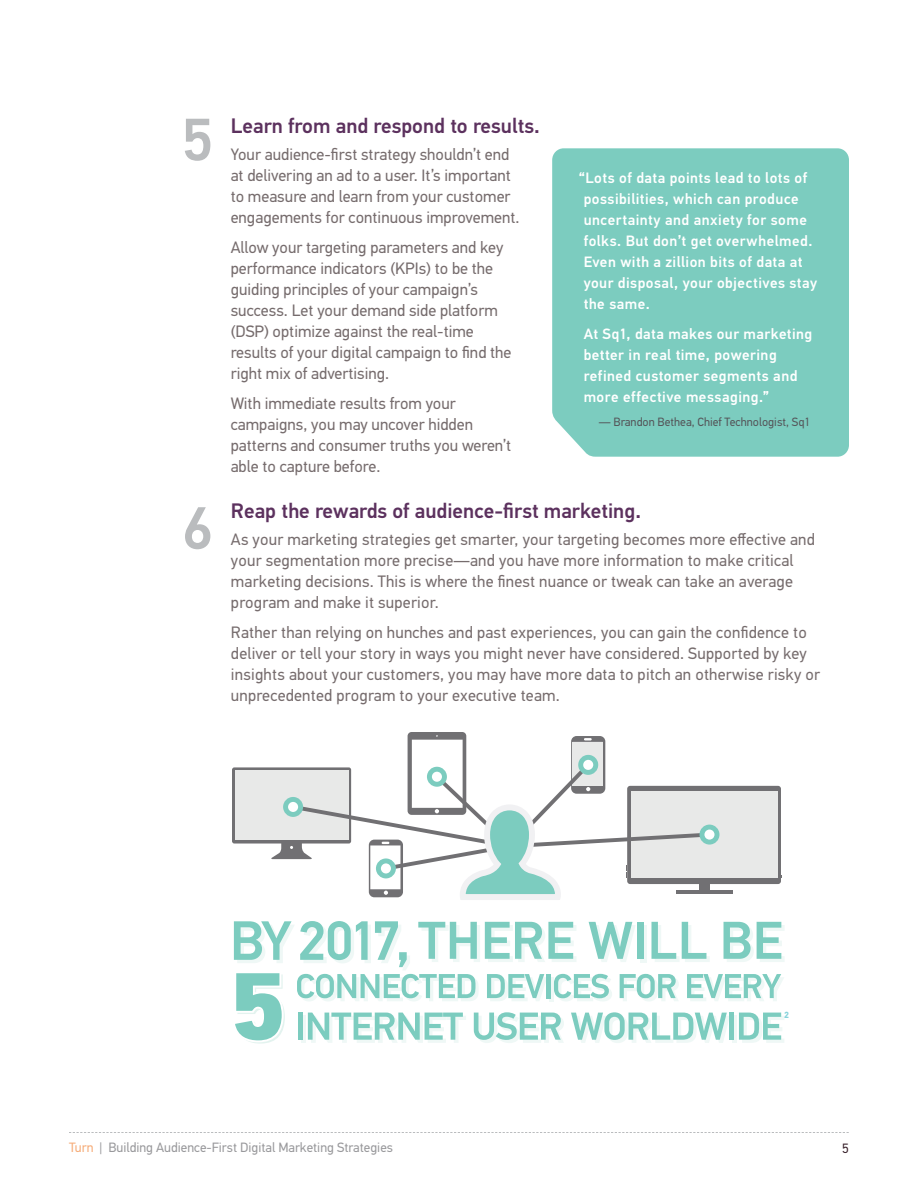
<style>
.page{position:relative;width:918px;height:1188px;background:#fff}
.page>*{position:absolute;margin:0;border:0;box-sizing:border-box;transform-origin:0 0}
.t1{font:500 60px "PF Din Text Pro";color:#babcbe}
.t2{font:500 21px "PF Din Text Pro";color:#5c315e}
.t3{font:16.5px/21px "PF Din Text Pro";color:#766c6d}
.t4{font:500 15px/21px "PF Din Text Pro";letter-spacing:.03em;color:#fff}
.t5{font:13.5px "PF Din Text Pro";color:#99999c}
.t6{font:13.5px "PF Din Text Pro";color:#38202a}
.t7{font:12px "PF Din Text Pro";color:#55565a}
.t8{font:700 9px "PF Din Text Pro";color:#77cdd6}
.s1{color:#f6ad7a}
</style>
<div class="page">
<svg style="left:69px;top:1132px;width:780px;height:1px"></svg>
<svg style="left:233px;top:921px;width:551px;height:123px"></svg>
<svg style="left:627px;top:786px;width:154px;height:98px"></svg>
<div style="left:631px;top:792px;width:146px;height:86px;background:#e8e9e8"></div>
<hr style="left:676px;top:890px;width:57px;height:4px;background:#717073">
<svg style="left:232px;top:732px;width:487px;height:168px"></svg>
<div style="left:552px;top:148px;width:297px;height:309px;background:#7cccbf"></div>
<h1 class="t1" style="left:182px;top:104px;width:33px">5</h1>
<h1 class="t1" style="left:182px;top:492px;width:33px">6</h1>
<p class="t2" style="left:231px;top:113px;width:311px">Learn from and respond to results.</p>
<p class="t3" style="left:231px;top:144px;width:290px">Your audience-first strategy shouldn’t end at delivering an ad to a user. It’s important to measure and learn from your customer engagements for continuous improvement.</p>
<p class="t3" style="left:231px;top:237px;width:282px">Allow your targeting parameters and key performance indicators (KPIs) to be the guiding principles of your campaign’s success. Let your demand side platform (DSP) optimize against the real-time results of your digital campaign to find the right mix of advertising.</p>
<p class="t3" style="left:231px;top:393px;width:282px">With immediate results from your campaigns, you may uncover hidden patterns and consumer truths you weren’t able to capture before.</p>
<p class="t4" style="left:584px;top:168px;width:235px;text-indent:-4px">“Lots of data points lead to lots of possibilities, which can produce uncertainty and anxiety for some folks. But don’t get overwhelmed.<br>Even with a zillion bits of data at your disposal, your objectives stay the same.</p>
<p class="t4" style="left:584px;top:324px;width:230px">At Sq1, data makes our marketing better in real time, powering refined customer segments and more effective messaging.”</p>
<p class="t7" style="left:599px;top:415px;width:213px">— Brandon Bethea, Chief Technologist, Sq1</p>
<p class="t2" style="left:231px;top:498px;width:412px">Reap the rewards of audience-first marketing.</p>
<p class="t3" style="left:231px;top:529px;width:586px">As your marketing strategies get smarter, your targeting becomes more effective and your segmentation more precise—and you have more information to make critical marketing decisions. This is where the finest nuance or tweak can take an average program and make it superior.</p>
<p class="t3" style="left:231px;top:622px;width:591px">Rather than relying on hunches and past experiences, you can gain the confidence to deliver or tell your story in ways you might never have considered. Supported by key insights about your customers, you may have more data to pitch an otherwise risky or unprecedented program to your executive team.</p>
<p class="t8" style="left:784px;top:1009px;width:6px">2</p>
<p class="t5" style="left:69px;top:1140px;width:326px"><span class="s1">Turn</span> | Building Audience-First Digital Marketing Strategies</p>
<p class="t6" style="left:842px;top:1140px;width:8px">5</p>
</div>
